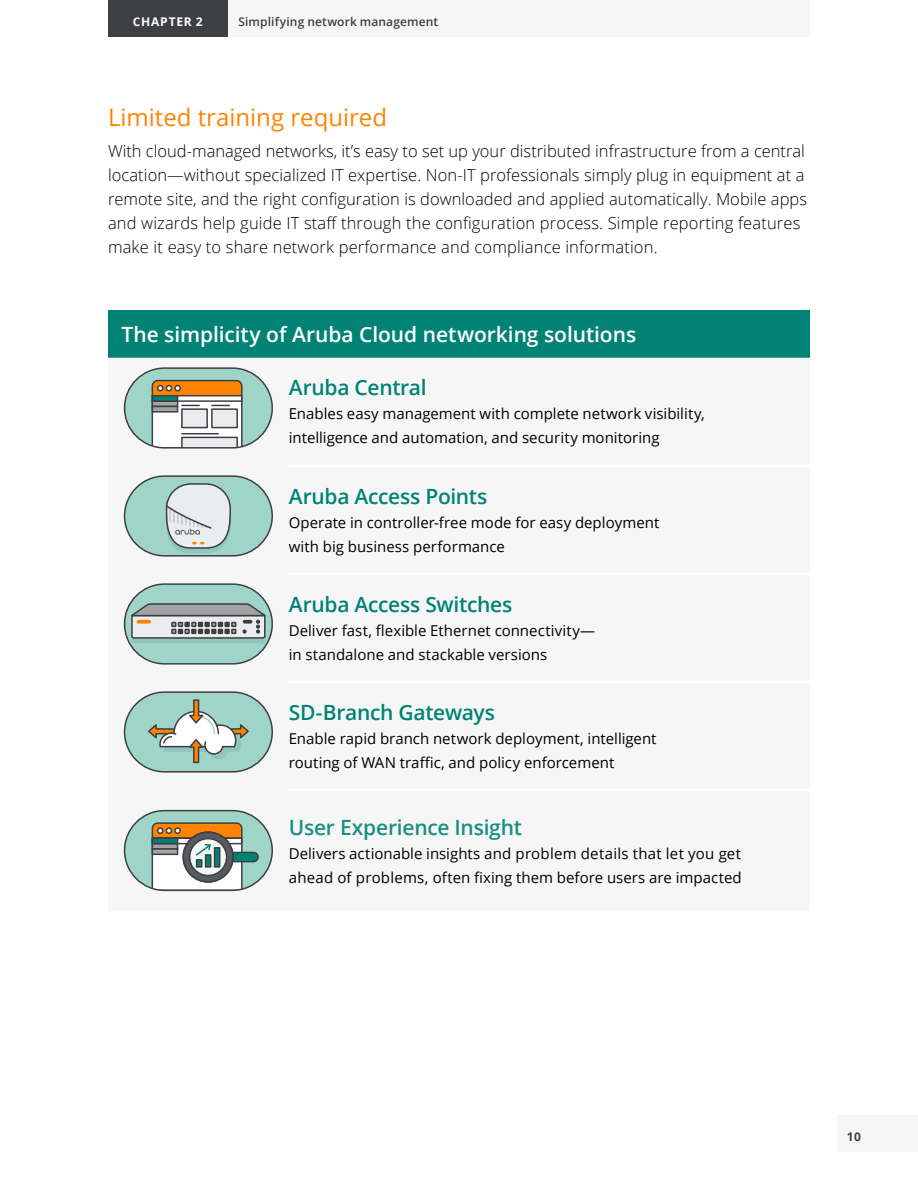
<style>
.page{position:relative;width:918px;height:1188px;background:#fff}
.page>*{position:absolute;margin:0;border:0;box-sizing:border-box;transform-origin:0 0}
.t1{font:24px "Open Sans";color:#ff8300}
.t2{font:600 21px "Open Sans";letter-spacing:-.015em;color:#008375}
.t3{font:600 21px "Open Sans";letter-spacing:-.005em;color:#fff}
.t4{font:600 21px "Open Sans";letter-spacing:-.01em;color:#1a8f83}
.t5{font:300 16.5px/24px "Open Sans";letter-spacing:.005em;color:#000}
.t6{font:15px/24px "Open Sans";color:#000}
.t7{font:600 12px "Open Sans";letter-spacing:.01em;color:#3d3f43}
.t8{font:700 12px "Open Sans";letter-spacing:.07em;color:#fff}
.t9{font:700 12px "Open Sans";color:#3d3f43}
</style>
<div class="page">
<div style="left:108px;top:0;width:702px;height:37px;background:#f6f6f6"></div>
<div style="left:837px;top:1116px;width:81px;height:36px;background:#f6f6f6"></div>
<div style="left:108px;top:0;width:119px;height:37px;background:#3d3f43"></div>
<div style="left:108px;top:310px;width:702px;height:48px;background:#008375"></div>
<div style="left:125px;top:368px;width:147px;height:80px;background:#9fd4c9;border-radius:40px"></div>
<div style="left:152px;top:396px;width:90px;height:52px;background:#fff"></div>
<div style="left:152px;top:395px;width:91px;height:53px;border:2px solid #3d3f43"></div>
<svg style="left:151px;top:379px;width:92px;height:18px"></svg>
<div style="left:174px;top:385px;width:7px;height:7px;border:2px solid #3d3f43;border-radius:50%"></div>
<div style="left:152px;top:395px;width:91px;height:7px;border:2px solid #3d3f43"></div>
<div style="left:152px;top:401px;width:26px;height:5px;background:#a3a3a6"></div>
<div style="left:152px;top:400px;width:26px;height:7px;border:2px solid #3d3f43"></div>
<div style="left:152px;top:396px;width:26px;height:5px;background:#008375"></div>
<div style="left:152px;top:395px;width:26px;height:7px;border:2px solid #3d3f43"></div>
<div style="left:152px;top:406px;width:26px;height:6px;background:#a3a3a6"></div>
<div style="left:152px;top:406px;width:26px;height:7px;border:2px solid #3d3f43"></div>
<div style="left:182px;top:409px;width:25px;height:19px;background:#eaecee"></div>
<div style="left:181px;top:408px;width:27px;height:20px;border:2px solid #3d3f43"></div>
<svg style="left:182px;top:405px;width:17px;height:1px"></svg>
<svg style="left:181px;top:437px;width:57px;height:9px"></svg>
<hr style="left:182px;top:433px;width:36px;height:1px;background:#3d3f43">
<div style="left:212px;top:409px;width:25px;height:19px;background:#eaecee"></div>
<div style="left:211px;top:408px;width:27px;height:20px;border:2px solid #3d3f43"></div>
<svg style="left:212px;top:405px;width:17px;height:1px"></svg>
<div style="left:124px;top:367px;width:149px;height:82px;border:2px solid #3d3f43;border-radius:40px"></div>
<div style="left:125px;top:476px;width:147px;height:80px;background:#9fd4c9;border-radius:40px"></div>
<div style="left:124px;top:475px;width:149px;height:82px;border:2px solid #3d3f43;border-radius:40px"></div>
<svg style="left:165px;top:483px;width:66px;height:70px"></svg>
<div style="left:125px;top:584px;width:147px;height:80px;background:#9fd4c9;border-radius:40px"></div>
<div style="left:124px;top:583px;width:149px;height:82px;border:2px solid #3d3f43;border-radius:40px"></div>
<svg style="left:127px;top:602px;width:143px;height:41px"></svg>
<div style="left:125px;top:692px;width:147px;height:80px;background:#9fd4c9;border-radius:40px"></div>
<div style="left:124px;top:691px;width:149px;height:82px;border:2px solid #3d3f43;border-radius:40px"></div>
<svg style="left:148px;top:699px;width:101px;height:65px"></svg>
<div style="left:125px;top:811px;width:147px;height:79px;background:#9fd4c9;border-radius:40px"></div>
<svg style="left:151px;top:822px;width:109px;height:64px;background:#a9a996"></svg>
<div style="left:196px;top:859px;width:7px;height:9px;border:2px solid #3d3f43"></div>
<div style="left:124px;top:810px;width:149px;height:81px;border:2px solid #3d3f43;border-radius:40px"></div>
<p class="t8" style="left:133px;top:13px;width:72px">CHAPTER 2</p>
<p class="t7" style="left:238px;top:13px;width:201px">Simplifying network management</p>
<h1 class="t1" style="left:108px;top:101px;width:281px">Limited training required</h1>
<p class="t5" style="left:108px;top:139px;width:701px">With cloud-managed networks, it’s easy to set up your distributed infrastructure from a central location—without specialized IT expertise. Non-IT professionals simply plug in equipment at a remote site, and the right configuration is downloaded and applied automatically. Mobile apps and wizards help guide IT staff through the configuration process. Simple reporting features make it easy to share network performance and compliance information.</p>
<h2 class="t3" style="left:122px;top:320px;width:516px">The simplicity of Aruba Cloud networking solutions</h2>
<h2 class="t2" style="left:289px;top:373px;width:139px">Aruba Central</h2>
<p class="t6" style="left:289px;top:401px;width:417px">Enables easy management with complete network visibility, intelligence and automation, and security monitoring</p>
<h2 class="t2" style="left:289px;top:482px;width:200px">Aruba Access Points</h2>
<p class="t6" style="left:289px;top:510px;width:372px">Operate in controller-free mode for easy deployment with big business performance</p>
<h2 class="t2" style="left:289px;top:590px;width:225px">Aruba Access Switches</h2>
<p class="t6" style="left:289px;top:618px;width:308px">Deliver fast, flexible Ethernet connectivity— in standalone and stackable versions</p>
<h2 class="t2" style="left:289px;top:698px;width:208px">SD-Branch Gateways</h2>
<p class="t6" style="left:289px;top:726px;width:369px">Enable rapid branch network deployment, intelligent routing of WAN traffic, and policy enforcement</p>
<h2 class="t4" style="left:289px;top:813px;width:235px">User Experience Insight</h2>
<p class="t6" style="left:289px;top:841px;width:454px">Delivers actionable insights and problem details that let you get ahead of problems, often fixing them before users are impacted</p>
<p class="t9" style="left:847px;top:1128px;width:16px">10</p>
</div>
